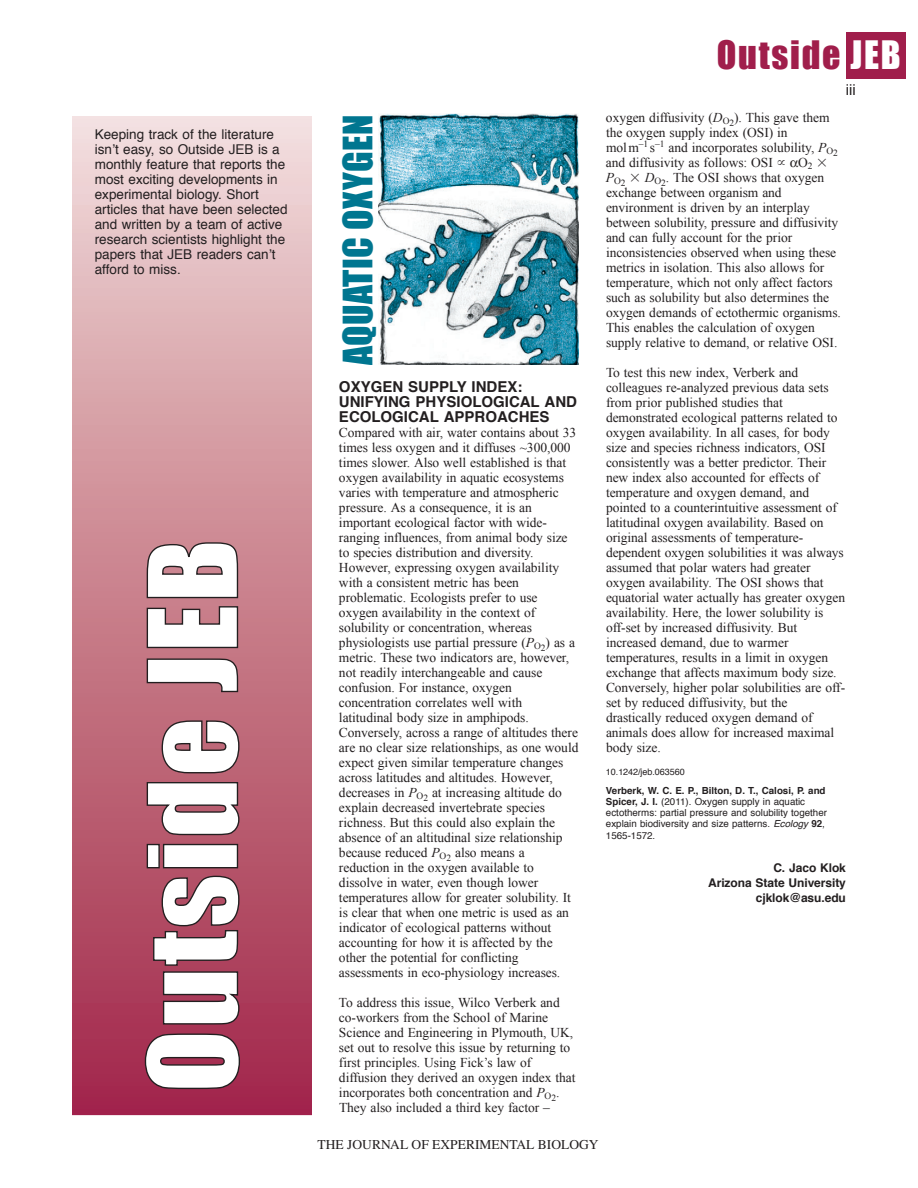
<style>
.page{position:relative;width:918px;height:1188px;background:#fff}
.page>*{position:absolute;margin:0;border:0;box-sizing:border-box;transform-origin:0 0}
.t1{font:114px "Impact";letter-spacing:.025em;color:#fff}
.t2{font:37.5px "Impact";letter-spacing:.01em;color:#007690}
.t3{font:36px "Impact";letter-spacing:.05em;color:#a01e4b}
.t4{font:700 15px/15px "Helvetica";color:#231f20}
.t5{font:15px "Helvetica";color:#231f20}
.t6{font:13.5px/15px "Times New Roman";letter-spacing:-.005em;color:#231f20}
.t7{font:13.5px/15px "Helvetica";color:#231f20}
.t8{font:13.5px "Times";color:#231f20}
.t9{font:700 12px/15px "Helvetica";letter-spacing:-.005em;color:#231f20;text-align:right}
.t10{font:9.75px/11.2px "Helvetica";color:#231f20}
.t11{font:9.45px "Times New Roman";color:#231f20}
.t12{font:9px "Helvetica";letter-spacing:-.005em;color:#231f20}
.s1{color:#fff}
.s2{font-style:italic}
.s3{font-family:"Mathematical Pi One"}
.s4{font-weight:700}
</style>
<div class="page">
<div style="left:846px;top:32px;width:60px;height:46px;background:#a01e4b"></div>
<div style="left:72px;top:116px;width:240px;height:999px;background:linear-gradient(to bottom,#f1dbd8,#a02444)"></div>
<img style="left:378px;top:113px;width:201px;height:252px">
<p class="t7" style="left:95px;top:128px;width:194px">Keeping track of the literature isnʼt easy, so Outside JEB is a monthly feature that reports the most exciting developments in experimental biology. Short articles that have been selected and written by a team of active research scientists highlight the papers that JEB readers canʼt afford to miss.</p>
<h1 class="t1" style="left:123px;top:1092px;width:555px;rotate:-90deg">Outside JEB</h1>
<h3 class="t3" style="left:717px;top:33px;width:185px">Outside <span class="s1">JEB</span></h3>
<p class="t5" style="left:846px;top:83px;width:11px">iii</p>
<h2 class="t2" style="left:346px;top:365px;width:252px;rotate:-90deg">AQUATIC OXYGEN</h2>
<p class="t6" style="left:606px;top:110px;width:234px">oxygen diffusivity (<span class="s2">D</span><sub>O2</sub>). This gave them the oxygen supply index (OSI) in<br>molm<sup>–1</sup> s<sup>–1</sup> and incorporates solubility, <span class="s2">P</span><sub>O2 </sub>and diffusivity as follows: OSI <span class="s3">-</span> O<sub>2</sub></p>
<p class="t6" style="left:606px;top:170px;width:236px;text-indent:39px"><span class="s2">D</span><sub>O2</sub>. The OSI shows that oxygen exchange between organism and environment is driven by an interplay between solubility, pressure and diffusivity and can fully account for the prior inconsistencies observed when using these metrics in isolation. This also allows for temperature, which not only affect factors such as solubility but also determines the oxygen demands of ectothermic organisms.<br>This enables the calculation of oxygen supply relative to demand, or relative OSI.</p>
<p class="t6" style="left:606px;top:365px;width:241px">To test this new index, Verberk and colleagues re-analyzed previous data sets from prior published studies that demonstrated ecological patterns related to oxygen availability. In all cases, for body size and species richness indicators, OSI consistently was a better predictor. Their new index also accounted for effects of temperature and oxygen demand, and pointed to a counterintuitive assessment of latitudinal oxygen availability. Based on original assessments of temperature&shy;dependent oxygen solubilities it was always assumed that polar waters had greater oxygen availability. The OSI shows that equatorial water actually has greater oxygen availability. Here, the lower solubility is off-set by increased diffusivity. But increased demand, due to warmer temperatures, results in a limit in oxygen exchange that affects maximum body size.<br>Conversely, higher polar solubilities are off&shy;set by reduced diffusivity, but the drastically reduced oxygen demand of animals does allow for increased maximal body size.</p>
<p class="t12" style="left:606px;top:768px;width:80px">10.1242/jeb.063560</p>
<p class="t10" style="left:606px;top:785px;width:223px"><span class="s4">Verberk, W. C. E. P., Bilton, D. T., Calosi, P. and Spicer, J. I.</span> (2011). Oxygen supply in aquatic ectotherms: partial pressure and solubility together explain biodiversity and size patterns. <span class="s2">Ecology</span> <span class="s4">92</span>, 1565-1572.</p>
<p class="t9" style="left:708px;top:862px;width:139px">C. Jaco Klok<br>Arizona State University cjklok@asu.edu</p>
<p class="t11" style="left:606px;top:177px;width:21px"><sup>P</sup>O2</p>
<p class="t4" style="left:339px;top:381px;width:240px">OXYGEN SUPPLY INDEX:<br>UNIFYING PHYSIOLOGICAL AND<br>ECOLOGICAL APPROACHES</p>
<p class="t6" style="left:339px;top:425px;width:241px">Compared with air, water contains about 33 times less oxygen and it diffuses ~300,000 times slower. Also well established is that oxygen availability in aquatic ecosystems varies with temperature and atmospheric pressure. As a consequence, it is an important ecological factor with wide&shy;ranging influences, from animal body size to species distribution and diversity.<br>However, expressing oxygen availability with a consistent metric has been problematic. Ecologists prefer to use oxygen availability in the context of solubility or concentration, whereas physiologists use partial pressure (<span class="s2">P</span><sub>O2</sub>) as a metric. These two indicators are, however, not readily interchangeable and cause confusion. For instance, oxygen concentration correlates well with latitudinal body size in amphipods.<br>Conversely, across a range of altitudes there are no clear size relationships, as one would expect given similar temperature changes across latitudes and altitudes. However, decreases in <span class="s2">P</span><sub>O2</sub> at increasing altitude do explain decreased invertebrate species richness. But this could also explain the absence of an altitudinal size relationship because reduced <span class="s2">P</span><sub>O2</sub> also means a reduction in the oxygen available to dissolve in water, even though lower temperatures allow for greater solubility. It is clear that when one metric is used as an indicator of ecological patterns without accounting for how it is affected by the other the potential for conflicting assessments in eco-physiology increases.</p>
<p class="t6" style="left:339px;top:995px;width:238px">To address this issue, Wilco Verberk and co-workers from the School of Marine Science and Engineering in Plymouth, UK, set out to resolve this issue by returning to first principles. Using Fick’s law of diffusion they derived an oxygen index that incorporates both concentration and <span class="s2">P</span><sub>O2</sub>.<br>They also included a third key factor –</p>
<p class="t8" style="left:318px;top:1137px;width:282px">THE JOURNAL OF EXPERIMENTAL BIOLOGY</p>
</div>
